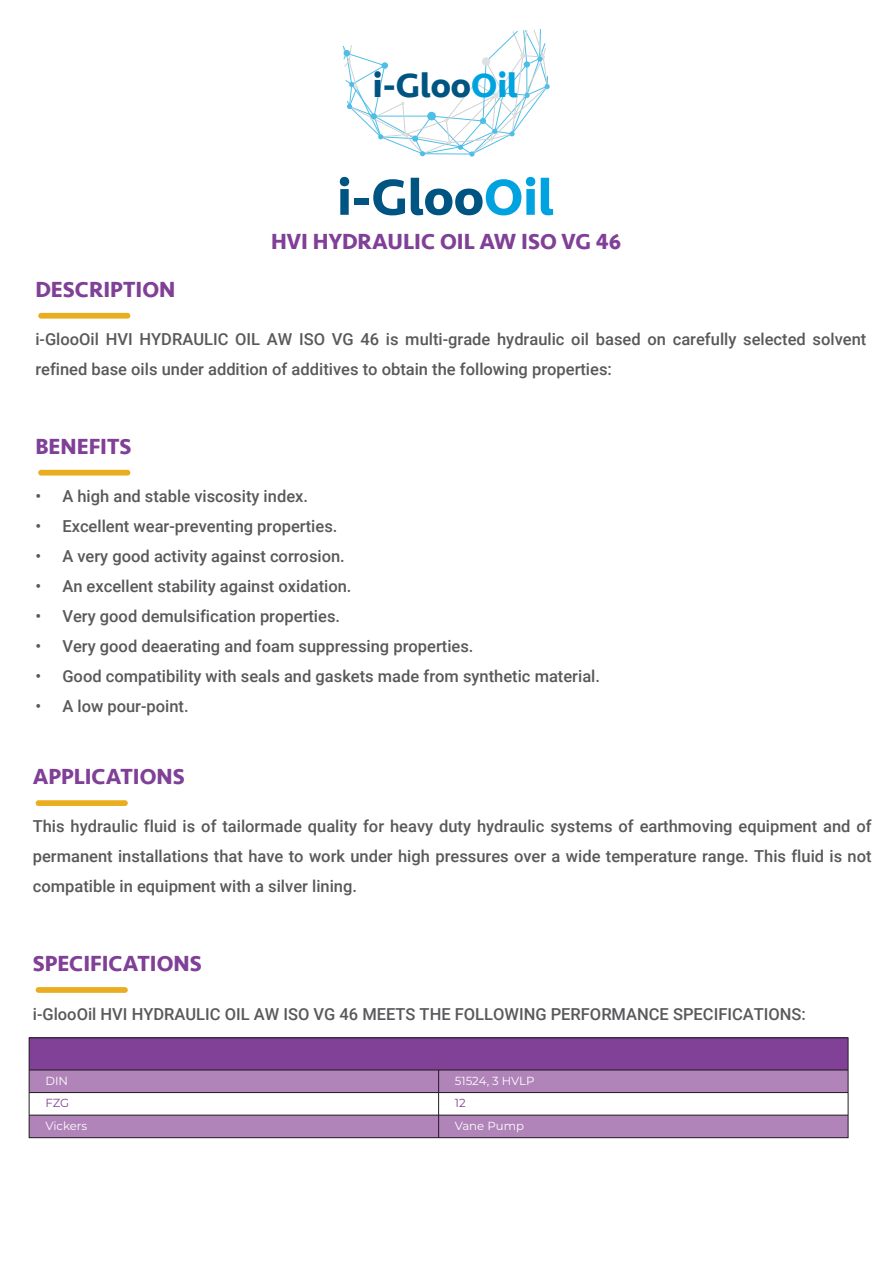
<style>
.page{position:relative;width:893px;height:1263px;background:#fff}
.page>*{position:absolute;margin:0;border:0;box-sizing:border-box;transform-origin:0 0}
.t1{font:700 52.5px "Seravek";color:#005481}
.t2{font:700 35.1px "Seravek";color:#005481}
.t3{font:700 22.5px "Seravek";color:#804097}
.t4{font:500 16.5px/30px "Roboto";color:#59595c}
.t5{font:11.7px "Montserrat";color:#fff}
.t6{font:11.7px "Montserrat";color:#804196}
.s1{color:#00a3df}
</style>
<div class="page">
<svg style="left:343px;top:29px;width:207px;height:128px"></svg>
<div style="left:427px;top:112px;width:9px;height:8px;background:#4dbee8;border-radius:50%"></div>
<div style="left:38px;top:313px;width:92px;height:6px;background:#ebad20;border-radius:3px"></div>
<div style="left:38px;top:470px;width:92px;height:5px;background:#ebad20;border-radius:3px"></div>
<div style="left:36px;top:800px;width:92px;height:6px;background:#ebad20;border-radius:3px"></div>
<div style="left:29px;top:1070px;width:410px;height:22px;background:#b083b9"></div>
<div style="left:29px;top:1115px;width:410px;height:23px;background:#b083b9"></div>
<div style="left:29px;top:1038px;width:819px;height:32px;background:#804196"></div>
<div style="left:439px;top:1070px;width:409px;height:22px;background:#b083b9"></div>
<div style="left:439px;top:1115px;width:409px;height:23px;background:#b083b9"></div>
<hr style="left:29px;top:1070px;width:819px;height:1px;background:#211e1f">
<hr style="left:29px;top:1092px;width:819px;height:1px;background:#211e1f">
<hr style="left:29px;top:1115px;width:819px;height:1px;background:#211e1f">
<div style="left:29px;top:1037px;width:819px;height:101px;border:1px solid #211e1f"></div>
<hr style="left:438px;top:1070px;width:1px;height:68px;background:#211e1f">
<div style="left:36px;top:987px;width:92px;height:6px;background:#ebad20;border-radius:3px"></div>
<h2 class="t2" style="left:373px;top:57px;width:146px">i-Gloo<span class="s1">Oil</span></h2>
<h1 class="t1" style="left:337px;top:155px;width:218px">i-Gloo<span class="s1">Oil</span></h1>
<h3 class="t3" style="left:271px;top:224px;width:351px">HVI HYDRAULIC OIL AW ISO VG 46</h3>
<h3 class="t3" style="left:35px;top:271px;width:142px">DESCRIPTION</h3>
<p class="t4" style="left:35px;top:323px;width:832px">i-GlooOil HVI HYDRAULIC OIL AW ISO VG 46 is multi-grade hydraulic oil based on carefully selected solvent refined base oils under addition of additives to obtain the following properties:</p>
<h3 class="t3" style="left:35px;top:428px;width:98px">BENEFITS</h3>
<p class="t4" style="left:35px;top:480px;width:274px">• A high and stable viscosity index.</p>
<p class="t4" style="left:35px;top:510px;width:304px">• Excellent wear-preventing properties.</p>
<p class="t4" style="left:35px;top:540px;width:311px">• A very good activity against corrosion.</p>
<p class="t4" style="left:35px;top:570px;width:318px">• An excellent stability against oxidation.</p>
<p class="t4" style="left:35px;top:600px;width:306px">• Very good demulsification properties.</p>
<p class="t4" style="left:35px;top:630px;width:440px">• Very good deaerating and foam suppressing properties.</p>
<p class="t4" style="left:35px;top:660px;width:566px">• Good compatibility with seals and gaskets made from synthetic material.</p>
<p class="t4" style="left:35px;top:690px;width:155px">• A low pour-point.</p>
<h3 class="t3" style="left:33px;top:759px;width:153px">APPLICATIONS</h3>
<p class="t4" style="left:33px;top:811px;width:840px;text-align:justify">This hydraulic fluid is of tailormade quality for heavy duty hydraulic systems of earthmoving equipment and of permanent installations that have to work under high pressures over a wide temperature range. This fluid is not compatible in equipment with a silver lining.</p>
<h3 class="t3" style="left:33px;top:946px;width:170px">SPECIFICATIONS</h3>
<p class="t4" style="left:33px;top:998px;width:775px">i-GlooOil HVI HYDRAULIC OIL AW ISO VG 46 MEETS THE FOLLOWING PERFORMANCE SPECIFICATIONS:</p>
<p class="t5" style="left:45px;top:1073px;width:24px">DIN</p>
<p class="t6" style="left:45px;top:1095px;width:25px">FZG</p>
<p class="t5" style="left:45px;top:1118px;width:43px">Vickers</p>
<p class="t5" style="left:455px;top:1073px;width:81px">51524, 3 HVLP</p>
<p class="t6" style="left:455px;top:1095px;width:12px">12</p>
<p class="t5" style="left:455px;top:1118px;width:71px">Vane Pump</p>
</div>
